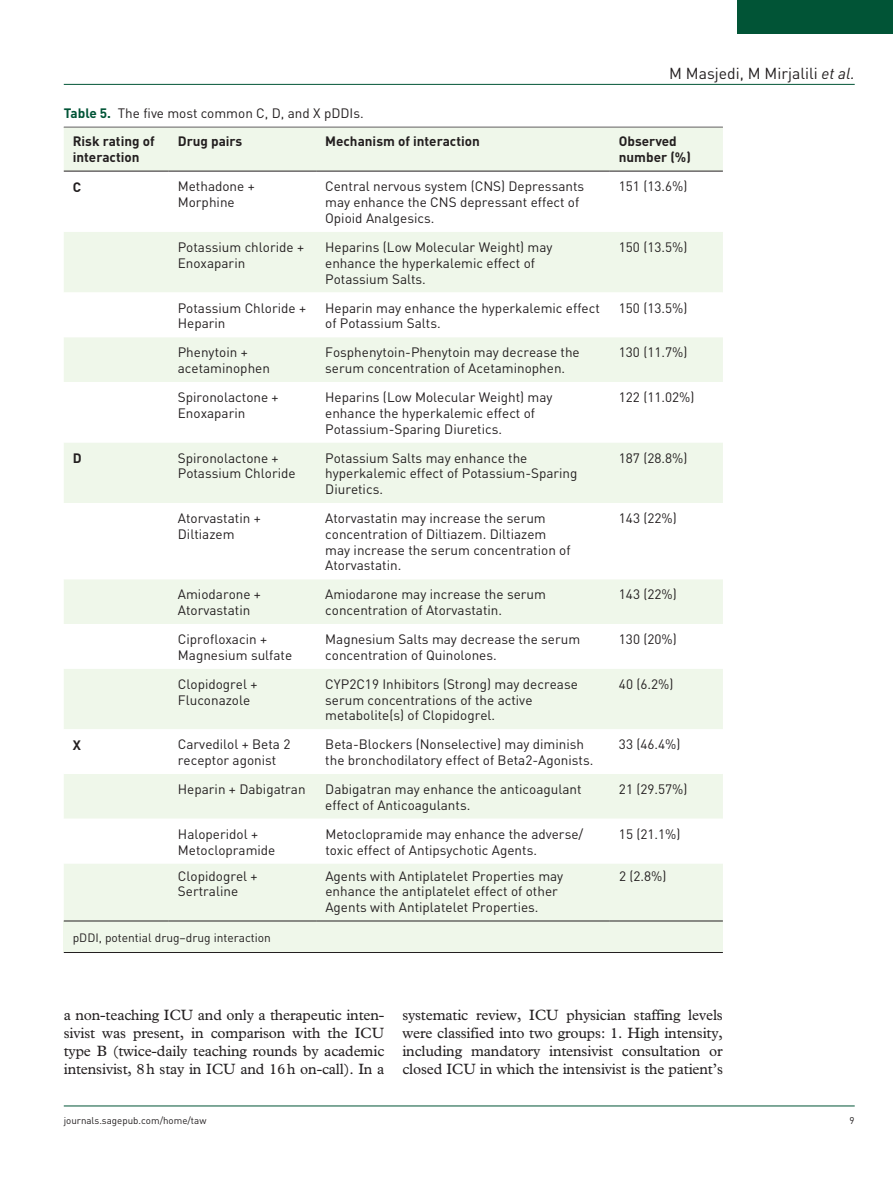
<style>
.page{position:relative;width:893px;height:1191px;background:#fff}
.page>*{position:absolute;margin:0;border:0;box-sizing:border-box;transform-origin:0 0}
.t1{font:15.75px "DIN";color:#231f20}
.t2{font:15px/18px "Plantin Std";letter-spacing:-.01em;color:#231f20;text-align:justify}
.t3{font:13.5px/15.8px "DIN";color:#231f20}
.t4{font:700 13.5px/15.8px "DIN";color:#231f20}
.t5{font:12px "DIN";color:#231f20}
.t6{font:9.75px "DIN";color:#231f20}
.s1{font-style:italic}
.s2{font-weight:700;color:#015436}
.s3{font-weight:700}
</style>
<div class="page">
<hr style="left:64px;top:84px;width:791px;height:1px;background:#015436">
<hr style="left:64px;top:1105px;width:791px;height:1px;background:#015436">
<div style="left:738px;top:0;width:155px;height:34px;background:#015436"></div>
<div style="left:64px;top:921px;width:659px;height:31px;background:#eff7ea"></div>
<hr style="left:64px;top:127px;width:659px;height:1px;background:#231f20">
<hr style="left:64px;top:952px;width:659px;height:1px;background:#231f20">
<div style="left:64px;top:128px;width:659px;height:792px;background:#eff7ea"></div>
<svg style="left:64px;top:172px;width:659px;height:691px"></svg>
<hr style="left:64px;top:171px;width:105px;height:1px;background:#231f20">
<hr style="left:169px;top:171px;width:147px;height:1px;background:#231f20">
<hr style="left:316px;top:171px;width:294px;height:1px;background:#231f20">
<hr style="left:610px;top:171px;width:113px;height:1px;background:#231f20">
<hr style="left:64px;top:920px;width:105px;height:1px;background:#231f20">
<hr style="left:169px;top:920px;width:147px;height:1px;background:#231f20">
<hr style="left:316px;top:920px;width:294px;height:1px;background:#231f20">
<hr style="left:610px;top:920px;width:113px;height:1px;background:#231f20">
<p class="t1" style="left:669px;top:63px;width:187px">M Masjedi, M Mirjalili <span class="s1">et al.</span></p>
<p class="t3" style="left:73px;top:98px;width:292px;line-height:28.5px;text-indent:-9px"><span class="s2">Table 5.</span> The five most common C, D, and X pDDIs.<br><span class="s3">Risk rating of</span></p>
<p class="t4" style="left:73px;top:149px;width:68px">interaction</p>
<p class="t4" style="left:178px;top:133px;width:66px">Drug pairs</p>
<p class="t4" style="left:325px;top:133px;width:156px">Mechanism of interaction</p>
<p class="t4" style="left:619px;top:133px;width:74px">Observed number (%)</p>
<p class="t4" style="left:73px;top:178px;width:10px">C</p>
<p class="t3" style="left:178px;top:178px;width:79px">Methadone +<br>Morphine</p>
<p class="t3" style="left:325px;top:178px;width:261px">Central nervous system (CNS) Depressants may enhance the CNS depressant effect of<br>Opioid Analgesics.</p>
<p class="t3" style="left:619px;top:178px;width:70px">151 (13.6%)</p>
<p class="t3" style="left:178px;top:239px;width:128px">Potassium chloride +<br>Enoxaparin</p>
<p class="t3" style="left:325px;top:239px;width:229px">Heparins (Low Molecular Weight) may enhance the hyperkalemic effect of<br>Potassium Salts.</p>
<p class="t3" style="left:619px;top:239px;width:70px">150 (13.5%)</p>
<p class="t3" style="left:178px;top:299px;width:130px">Potassium Chloride +<br>Heparin</p>
<p class="t3" style="left:325px;top:299px;width:276px">Heparin may enhance the hyperkalemic effect of Potassium Salts.</p>
<p class="t3" style="left:619px;top:299px;width:70px">150 (13.5%)</p>
<p class="t3" style="left:178px;top:344px;width:94px">Phenytoin + acetaminophen</p>
<p class="t3" style="left:325px;top:344px;width:256px">Fosphenytoin-Phenytoin may decrease the serum concentration of Acetaminophen.</p>
<p class="t3" style="left:619px;top:344px;width:70px">130 (11.7%)</p>
<p class="t3" style="left:178px;top:389px;width:102px">Spironolactone +<br>Enoxaparin</p>
<p class="t3" style="left:325px;top:389px;width:229px">Heparins (Low Molecular Weight) may enhance the hyperkalemic effect of<br>Potassium-Sparing Diuretics.</p>
<p class="t3" style="left:619px;top:389px;width:77px">122 (11.02%)</p>
<p class="t4" style="left:73px;top:449px;width:10px">D</p>
<p class="t3" style="left:178px;top:449px;width:119px">Spironolactone +<br>Potassium Chloride</p>
<p class="t3" style="left:325px;top:449px;width:254px">Potassium Salts may enhance the hyperkalemic effect of Potassium-Sparing<br>Diuretics.</p>
<p class="t3" style="left:619px;top:449px;width:70px">187 (28.8%)</p>
<p class="t3" style="left:178px;top:510px;width:84px">Atorvastatin +<br>Diltiazem</p>
<p class="t3" style="left:325px;top:510px;width:247px">Atorvastatin may increase the serum concentration of Diltiazem. Diltiazem may increase the serum concentration of Atorvastatin.</p>
<p class="t3" style="left:619px;top:510px;width:59px">143 (22%)</p>
<p class="t3" style="left:178px;top:586px;width:85px">Amiodarone +<br>Atorvastatin</p>
<p class="t3" style="left:325px;top:586px;width:222px">Amiodarone may increase the serum concentration of Atorvastatin.</p>
<p class="t3" style="left:619px;top:586px;width:59px">143 (22%)</p>
<p class="t3" style="left:178px;top:631px;width:116px">Ciprofloxacin +<br>Magnesium sulfate</p>
<p class="t3" style="left:325px;top:631px;width:256px">Magnesium Salts may decrease the serum concentration of Quinolones.</p>
<p class="t3" style="left:619px;top:631px;width:59px">130 (20%)</p>
<p class="t3" style="left:178px;top:676px;width:81px">Clopidogrel +<br>Fluconazole</p>
<p class="t3" style="left:325px;top:676px;width:254px">CYP2C19 Inhibitors (Strong) may decrease serum concentrations of the active metabolite(s) of Clopidogrel.</p>
<p class="t3" style="left:619px;top:676px;width:56px">40 (6.2%)</p>
<p class="t4" style="left:73px;top:736px;width:10px">X</p>
<p class="t3" style="left:178px;top:736px;width:114px">Carvedilol + Beta 2 receptor agonist</p>
<p class="t3" style="left:325px;top:736px;width:270px">Beta-Blockers (Nonselective) may diminish the bronchodilatory effect of Beta2-Agonists.</p>
<p class="t3" style="left:619px;top:736px;width:63px">33 (46.4%)</p>
<p class="t3" style="left:178px;top:781px;width:129px">Heparin + Dabigatran</p>
<p class="t3" style="left:325px;top:781px;width:258px">Dabigatran may enhance the anticoagulant effect of Anticoagulants.</p>
<p class="t3" style="left:619px;top:781px;width:70px">21 (29.57%)</p>
<p class="t3" style="left:178px;top:825px;width:99px">Haloperidol +<br>Metoclopramide</p>
<p class="t3" style="left:325px;top:825px;width:259px">Metoclopramide may enhance the adverse/ toxic effect of Antipsychotic Agents.</p>
<p class="t3" style="left:619px;top:825px;width:63px">15 (21.1%)</p>
<p class="t3" style="left:178px;top:867px;width:81px">Clopidogrel +<br>Sertraline</p>
<p class="t3" style="left:325px;top:867px;width:239px">Agents with Antiplatelet Properties may enhance the antiplatelet effect of other<br>Agents with Antiplatelet Properties.</p>
<p class="t3" style="left:619px;top:867px;width:49px">2 (2.8%)</p>
<p class="t5" style="left:73px;top:929px;width:200px">pDDI, potential drug–drug interaction</p>
<p class="t2" style="left:64px;top:1006px;width:322px">a non-teaching ICU and only a therapeutic inten&shy;sivist was present, in comparison with the ICU type B (twice-daily teaching rounds by academic intensivist, 8h stay in ICU and 16h on-call). In a</p>
<p class="t2" style="left:402px;top:1006px;width:322px">systematic review, ICU physician staffing levels were classified into two groups: 1. High intensity, including mandatory intensivist consultation or closed ICU in which the intensivist is the patient’s</p>
<p class="t6" style="left:64px;top:1114px;width:144px">journals.sagepub.com/home/taw</p>
<p class="t6" style="left:850px;top:1114px;width:7px">9</p>
</div>
